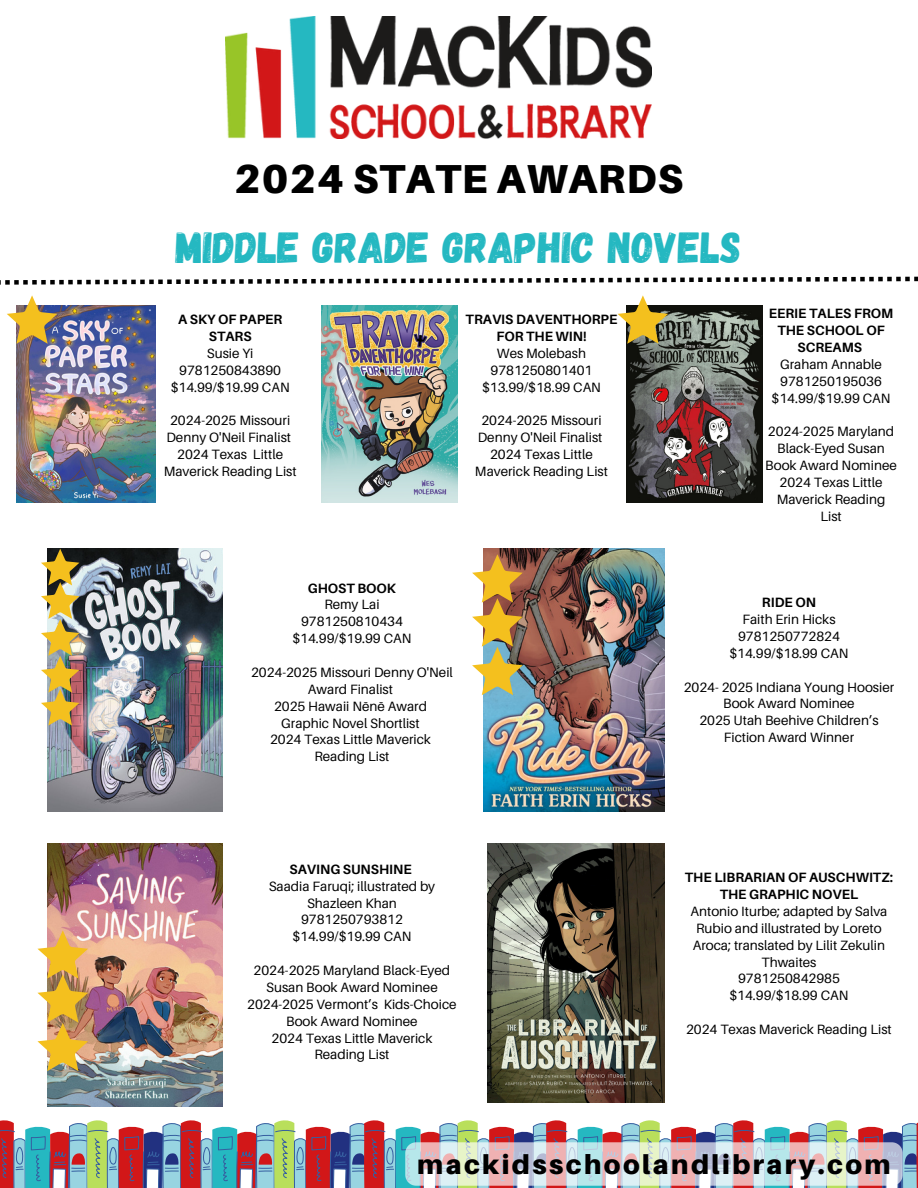
<style>
.page{position:relative;width:918px;height:1188px;background:#fff}
.page>*{position:absolute;margin:0;border:0;box-sizing:border-box;transform-origin:0 0}
.t1{font:43.5px "Gagalin";color:#25b8c1}
.t2{font:900 40.5px "Aileron";letter-spacing:.025em;color:#000}
.t3{font:900 27px "Aileron";letter-spacing:.09em;color:#000}
.t4{font:13.5px/16.8px "Aileron";color:#000;text-align:center}
.t5{font:700 13.5px/16.8px "Aileron";color:#000;text-align:center}
</style>
<div class="page">
<img style="left:226px;top:17px;width:425px;height:121px">
<svg style="left:0;top:277px;width:918px;height:8px"></svg>
<img style="left:17px;top:305px;width:138px;height:197px">
<svg style="left:0;top:1120px;width:918px;height:68px;background:#b5abae"></svg>
<svg style="left:7px;top:295px;width:50px;height:49px"></svg>
<img style="left:321px;top:305px;width:137px;height:197px">
<img style="left:48px;top:549px;width:174px;height:263px">
<img style="left:627px;top:305px;width:136px;height:197px">
<svg style="left:618px;top:295px;width:50px;height:49px"></svg>
<img style="left:41px;top:549px;width:38px;height:177px">
<img style="left:48px;top:843px;width:174px;height:264px">
<img style="left:37px;top:930px;width:51px;height:141px">
<img style="left:483px;top:549px;width:181px;height:263px">
<svg style="left:472px;top:554px;width:51px;height:141px"></svg>
<img style="left:487px;top:843px;width:178px;height:259px">
<h1 class="t2" style="left:234px;top:154px;width:450px">2024 STATE AWARDS</h1>
<p class="t1" style="left:176px;top:219px;width:567px">MIDDLE GRADE GRAPHIC NOVELS</p>
<p class="t5" style="left:178px;top:311px;width:106px">A SKY OF PAPER<br>STARS</p>
<p class="t4" style="left:171px;top:345px;width:121px">Susie Yi<br>9781250843890 $14.99/$19.99 CAN</p>
<p class="t4" style="left:164px;top:412px;width:135px">2024-2025 Missouri<br>Denny O'Neil Finalist<br>2024 Texas Little<br>Maverick Reading List</p>
<p class="t5" style="left:466px;top:311px;width:153px">TRAVIS DAVENTHORPE<br>FOR THE WIN!</p>
<p class="t4" style="left:482px;top:345px;width:121px">Wes Molebash<br>9781250801401 $13.99/$18.99 CAN</p>
<p class="t4" style="left:475px;top:412px;width:135px">2024-2025 Missouri<br>Denny O'Neil Finalist<br>2024 Texas Little<br>Maverick Reading List</p>
<p class="t5" style="left:769px;top:305px;width:126px">EERIE TALES FROM<br>THE SCHOOL OF<br>SCREAMS</p>
<p class="t4" style="left:772px;top:356px;width:121px">Graham Annable<br>9781250195036 $14.99/$19.99 CAN</p>
<p class="t4" style="left:765px;top:423px;width:133px">2024-2025 Maryland<br>Black-Eyed Susan<br>Book Award Nominee<br>2024 Texas Little<br>Maverick Reading<br>List</p>
<p class="t5" style="left:308px;top:579px;width:90px">GHOST BOOK</p>
<p class="t4" style="left:292px;top:596px;width:121px">Remy Lai<br>9781250810434 $14.99/$19.99 CAN</p>
<p class="t4" style="left:251px;top:664px;width:203px">2024-2025 Missouri Denny O'Neil<br>Award Finalist<br>2025 Hawaii Nēnē Award<br>Graphic Novel Shortlist<br>2024 Texas Little Maverick<br>Reading List</p>
<p class="t5" style="left:290px;top:860px;width:124px">SAVING SUNSHINE</p>
<p class="t4" style="left:269px;top:877px;width:168px">Saadia Faruqi; illustrated by<br>Shazleen Khan<br>9781250793812 $14.99/$19.99 CAN</p>
<p class="t4" style="left:247px;top:962px;width:211px">2024-2025 Maryland Black-Eyed<br>Susan Book Award Nominee<br>2024-2025 Vermont’s Kids-Choice<br>Book Award Nominee<br>2024 Texas Little Maverick<br>Reading List</p>
<p class="t5" style="left:762px;top:594px;width:56px">RIDE ON</p>
<p class="t4" style="left:729px;top:611px;width:121px">Faith Erin Hicks<br>9781250772824 $14.99/$18.99 CAN</p>
<p class="t4" style="left:684px;top:678px;width:212px">2024- 2025 Indiana Young Hoosier<br>Book Award Nominee<br>2025 Utah Beehive Children’s<br>Fiction Award Winner</p>
<p class="t5" style="left:685px;top:869px;width:210px">THE LIBRARIAN OF AUSCHWITZ:<br>THE GRAPHIC NOVEL</p>
<p class="t4" style="left:691px;top:903px;width:198px">Antonio Iturbe; adapted by Salva<br>Rubio and illustrated by Loreto<br>Aroca; translated by Lilit Zekulin<br>Thwaites<br>9781250842985<br>$14.99/$18.99 CAN</p>
<p class="t4" style="left:686px;top:1021px;width:207px">2024 Texas Maverick Reading List</p>
<h2 class="t3" style="left:417px;top:1147px;width:475px">mackidsschoolandlibrary.com</h2>
</div>
